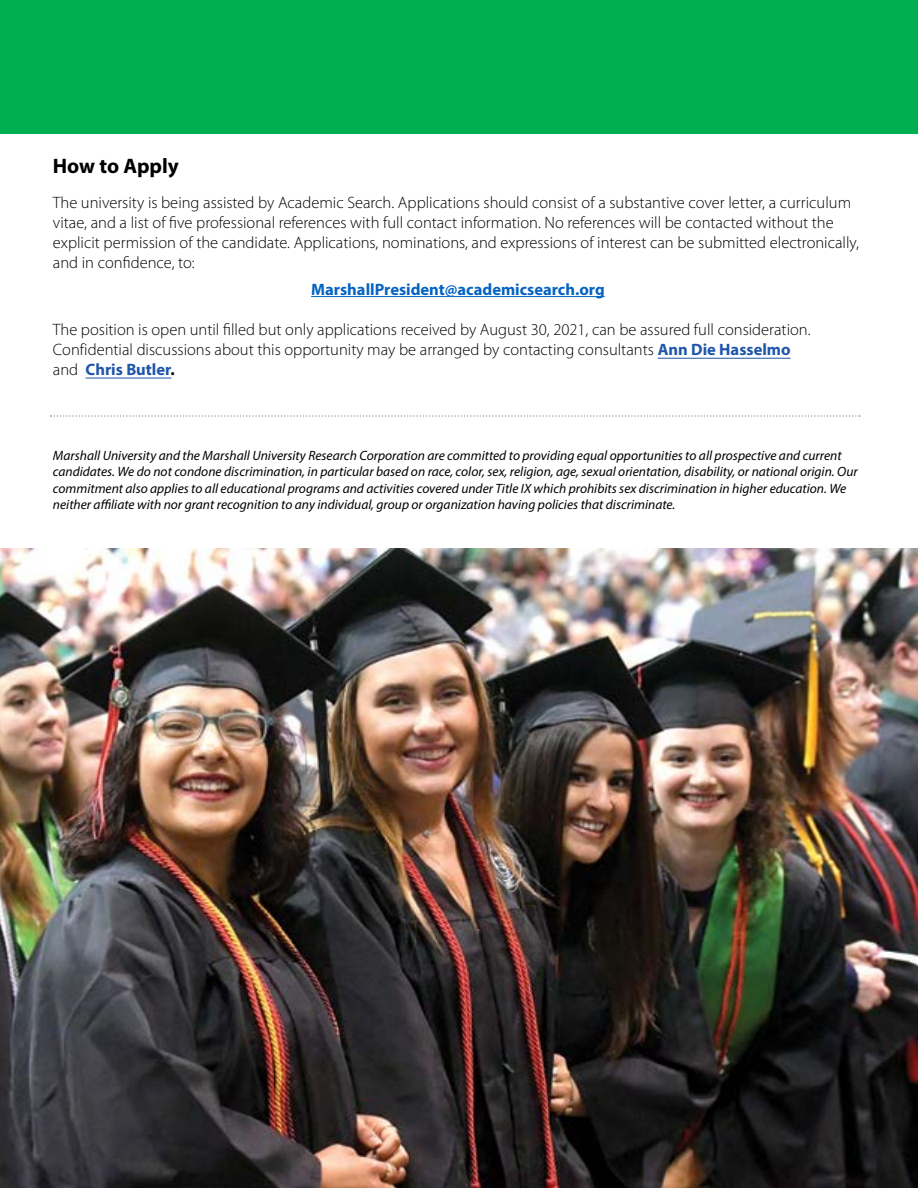
<style>
.page{position:relative;width:918px;height:1188px;background:#fff}
.page>*{position:absolute;margin:0;border:0;box-sizing:border-box;transform-origin:0 0}
.t1{font:700 21px "Myriad Pro";letter-spacing:-.005em;color:#000}
.t2{font:300 16.5px/19.8px "Myriad Pro";color:#000}
.t3{font:700 16.5px "Myriad Pro";color:#0563c1}
.t4{font:italic 13.5px/16.2px "Myriad Pro";color:#000}
.s1{font-weight:700;color:#1f56aa}
.s2{font-weight:700}
</style>
<div class="page">
<svg style="left:50px;top:415px;width:810px;height:2px"></svg>
<hr style="left:86px;top:378px;width:86px;height:1px;background:#1f56aa">
<div style="left:0;top:0;width:918px;height:134px;background:#00af50"></div>
<hr style="left:311px;top:296px;width:294px;height:1px;background:#0563c1">
<hr style="left:658px;top:358px;width:133px;height:1px;background:#1f56aa">
<img style="left:0;top:549px;width:918px;height:639px">
<h3 class="t1" style="left:53px;top:153px;width:127px">How to Apply</h3>
<p class="t2" style="left:53px;top:193px;width:808px">The university is being assisted by Academic Search. Applications should consist of a substantive cover letter, a curriculum vitae, and a list of fve professional references with full contact information. No references will be contacted without the explicit permission of the candidate. Applications, nominations, and expressions of interest can be submitted electronically, and in confdence, to:</p>
<h4 class="t3" style="left:311px;top:279px;width:295px">MarshallPresident@academicsearch.org</h4>
<p class="t2" style="left:53px;top:319px;width:759px;line-height:20.2px">The position is open until flled but only applications received by August 30, 2021, can be assured full consideration.<br>Confidential discussions about this opportunity may be arranged by contacting consultants <span class="s1">Ann Die Hasselmo </span>and <span class="s1">Chris Butler</span><span class="s2">.</span></p>
<p class="t4" style="left:53px;top:447px;width:806px">Marshall University and the Marshall University Research Corporation are committed to providing equal opportunities to all prospective and current candidates. We do not condone discrimination, in particular based on race, color, sex, religion, age, sexual orientation, disability, or national origin. Our commitment also applies to all educational programs and activities covered under Title IX which prohibits sex discrimination in higher education. We neither afliate with nor grant recognition to any individual, group or organization having policies that discriminate.</p>
</div>
